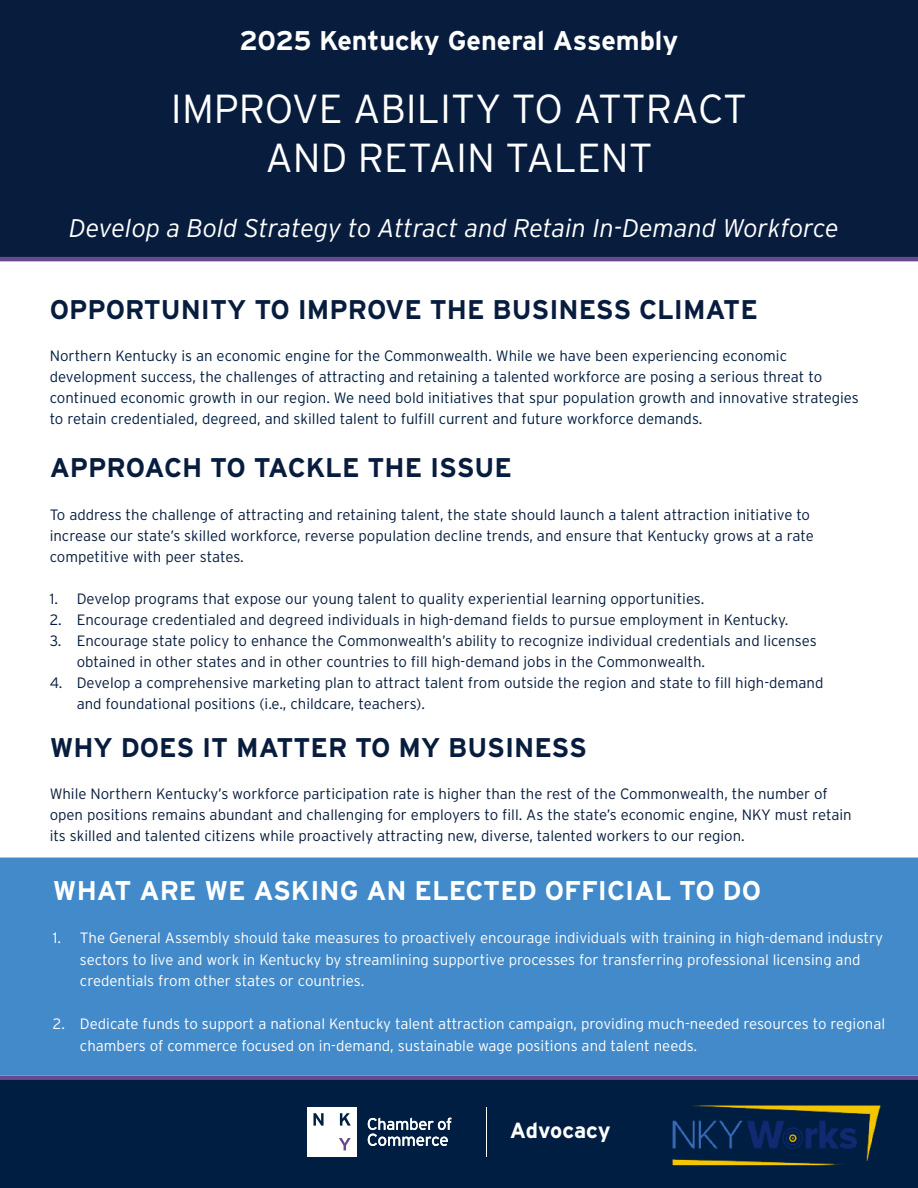
<style>
.page{position:relative;width:918px;height:1188px;background:#fff}
.page>*{position:absolute;margin:0;border:0;box-sizing:border-box;transform-origin:0 0}
.t1{font:300 40.5px/48.6px "Interstate";color:#fff;text-align:center}
.t2{font:700 27px "Interstate";color:#081d3e}
.t3{font:700 27px "Interstate";color:#fff}
.t4{font:italic 300 25.5px "Interstate";color:#fff}
.t5{font:700 21.9px "Interstate";letter-spacing:-.005em;color:#fff}
.t6{font:300 15px/21px "Interstate";color:#081d3e}
.t7{font:300 15px/21.6px "Interstate";color:#fff}
.t8{font:300 15px/21px "Interstate";color:#001e41}
</style>
<div class="page">
<div style="left:0;top:1075px;width:918px;height:113px;background:#001e41"></div>
<hr style="left:487px;top:1107px;width:1px;height:50px;background:#fff">
<svg style="left:368px;top:1118px;width:83px;height:28px"></svg>
<svg style="left:307px;top:1107px;width:50px;height:50px"></svg>
<div style="left:0;top:0;width:918px;height:261px;background:#081d3e"></div>
<div style="left:1px;top:858px;width:916px;height:217px;background:#428ac9"></div>
<img style="left:636px;top:1098px;width:253px;height:76px">
<p class="t3" style="left:240px;top:26px;width:440px">2025 Kentucky General Assembly</p>
<p class="t1" style="left:171px;top:84px;width:578px">IMPROVE ABILITY TO ATTRACT<br>AND RETAIN TALENT</p>
<p class="t4" style="left:69px;top:214px;width:771px">Develop a Bold Strategy to Attract and Retain In-Demand Workforce</p>
<p class="t2" style="left:50px;top:294px;width:710px">OPPORTUNITY TO IMPROVE THE BUSINESS CLIMATE</p>
<p class="t8" style="left:50px;top:345px;width:811px">Northern Kentucky is an economic engine for the Commonwealth. While we have been experiencing economic development success, the challenges of attracting and retaining a talented workforce are posing a serious threat to continued economic growth in our region. We need bold initiatives that spur population growth and innovative strategies to retain credentialed, degreed, and skilled talent to fulfill current and future workforce demands.</p>
<p class="t2" style="left:50px;top:452px;width:464px">APPROACH TO TACKLE THE ISSUE</p>
<p class="t6" style="left:50px;top:504px;width:766px">To address the challenge of attracting and retaining talent, the state should launch a talent attraction initiative to increase our state’s skilled workforce, reverse population decline trends, and ensure that Kentucky grows at a rate competitive with peer states.</p>
<p class="t6" style="left:50px;top:588px;width:656px">1. Develop programs that expose our young talent to quality experiential learning opportunities.</p>
<p class="t6" style="left:50px;top:609px;width:740px">2. Encourage credentialed and degreed individuals in high-demand fields to pursue employment in Kentucky.</p>
<p class="t6" style="left:77px;top:630px;width:742px;text-indent:-27px">3. Encourage state policy to enhance the Commonwealth’s ability to recognize individual credentials and licenses obtained in other states and in other countries to fill high-demand jobs in the Commonwealth.</p>
<p class="t6" style="left:77px;top:672px;width:748px;text-indent:-27px">4. Develop a comprehensive marketing plan to attract talent from outside the region and state to fill high-demand and foundational positions (i.e., childcare, teachers).</p>
<p class="t2" style="left:50px;top:732px;width:539px">WHY DOES IT MATTER TO MY BUSINESS</p>
<p class="t6" style="left:50px;top:783px;width:804px">While Northern Kentucky’s workforce participation rate is higher than the rest of the Commonwealth, the number of open positions remains abundant and challenging for employers to fill. As the state’s economic engine, NKY must retain its skilled and talented citizens while proactively attracting new, diverse, talented workers to our region.</p>
<p class="t3" style="left:53px;top:876px;width:710px">WHAT ARE WE ASKING AN ELECTED OFFICIAL TO DO</p>
<p class="t7" style="left:80px;top:927px;width:805px;text-indent:-27px">1. The General Assembly should take measures to proactively encourage individuals with training in high-demand industry sectors to live and work in Kentucky by streamlining supportive processes for transferring professional licensing and credentials from other states or countries.</p>
<p class="t7" style="left:80px;top:1013px;width:807px;text-indent:-27px">2. Dedicate funds to support a national Kentucky talent attraction campaign, providing much-needed resources to regional chambers of commerce focused on in-demand, sustainable wage positions and talent needs.</p>
<h3 class="t5" style="left:510px;top:1118px;width:103px">Advocacy</h3>
</div>
